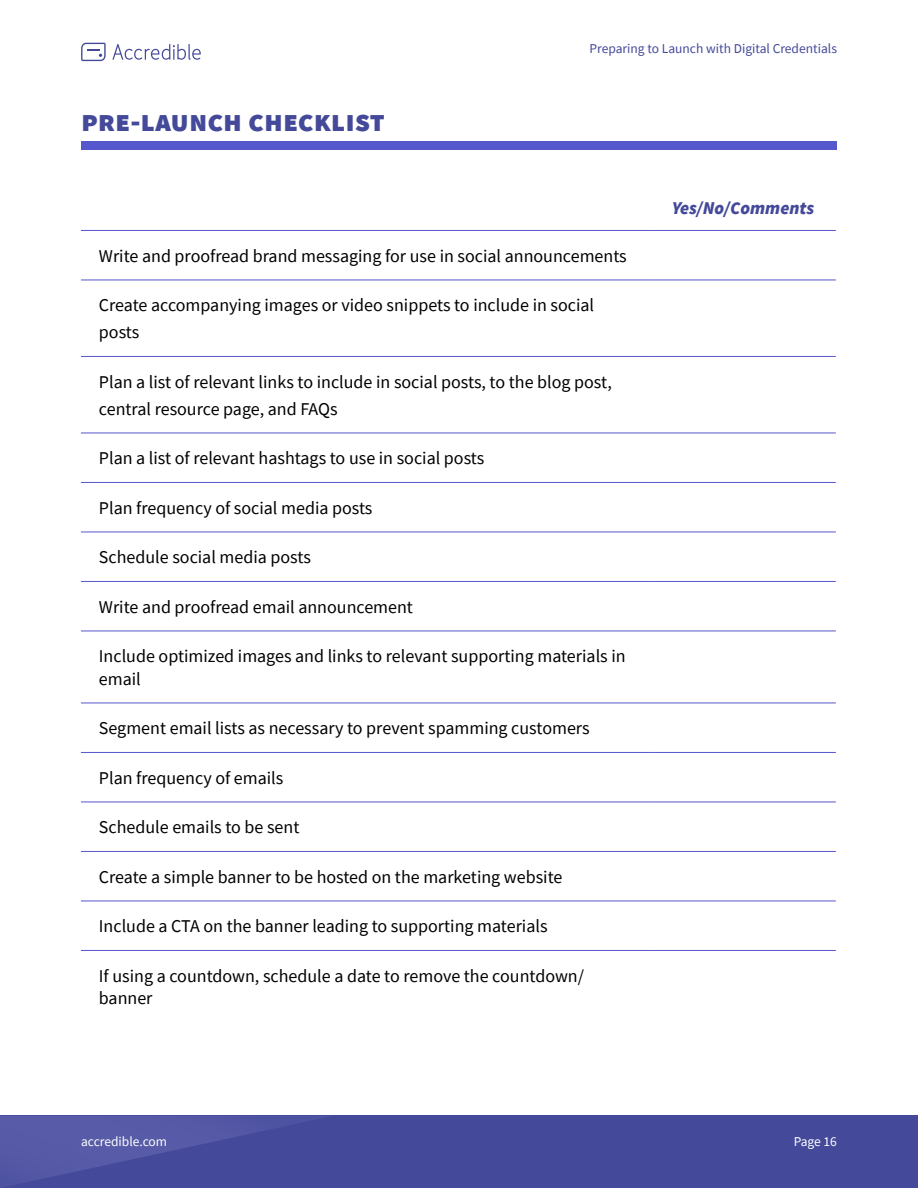
<style>
.page{position:relative;width:918px;height:1188px;background:#fff}
.page>*{position:absolute;margin:0;border:0;box-sizing:border-box;transform-origin:0 0}
.t1{font:900 30px "Source Sans Pro";color:#44499a}
.t2{font:18px/27px "Source Sans Pro";color:#000}
.t3{font:italic 900 18px "Source Sans Pro";color:#44499a}
.t4{font:13.5px "Source Sans Pro";color:#44499a}
.t5{font:13.5px "Source Sans Pro";color:#fff}
</style>
<div class="page">
<div style="left:0;top:1115px;width:918px;height:73px;background:#44499a"></div>
<svg style="left:0;top:1116px;width:275px;height:67px"></svg>
<svg style="left:81px;top:43px;width:25px;height:18px"></svg>
<svg style="left:112px;top:44px;width:89px;height:16px"></svg>
<div style="left:81px;top:142px;width:756px;height:8px;background:#5557cd"></div>
<hr style="left:81px;top:230px;width:569px;height:1px;background:#5557cd">
<hr style="left:650px;top:230px;width:186px;height:1px;background:#5557cd">
<hr style="left:81px;top:280px;width:569px;height:1px;background:#5557cd">
<hr style="left:650px;top:280px;width:186px;height:1px;background:#5557cd">
<hr style="left:81px;top:356px;width:569px;height:1px;background:#5557cd">
<hr style="left:650px;top:356px;width:186px;height:1px;background:#5557cd">
<hr style="left:81px;top:433px;width:569px;height:1px;background:#5557cd">
<hr style="left:650px;top:433px;width:186px;height:1px;background:#5557cd">
<hr style="left:81px;top:482px;width:569px;height:1px;background:#5557cd">
<hr style="left:650px;top:482px;width:186px;height:1px;background:#5557cd">
<hr style="left:81px;top:532px;width:569px;height:1px;background:#5557cd">
<hr style="left:650px;top:532px;width:186px;height:1px;background:#5557cd">
<hr style="left:81px;top:581px;width:569px;height:1px;background:#5557cd">
<hr style="left:650px;top:581px;width:186px;height:1px;background:#5557cd">
<hr style="left:81px;top:631px;width:569px;height:1px;background:#5557cd">
<hr style="left:650px;top:631px;width:186px;height:1px;background:#5557cd">
<hr style="left:81px;top:703px;width:569px;height:1px;background:#5557cd">
<hr style="left:650px;top:703px;width:186px;height:1px;background:#5557cd">
<hr style="left:81px;top:752px;width:569px;height:1px;background:#5557cd">
<hr style="left:650px;top:752px;width:186px;height:1px;background:#5557cd">
<hr style="left:81px;top:802px;width:569px;height:1px;background:#5557cd">
<hr style="left:650px;top:802px;width:186px;height:1px;background:#5557cd">
<hr style="left:81px;top:851px;width:569px;height:1px;background:#5557cd">
<hr style="left:650px;top:851px;width:186px;height:1px;background:#5557cd">
<hr style="left:81px;top:901px;width:569px;height:1px;background:#5557cd">
<hr style="left:650px;top:901px;width:186px;height:1px;background:#5557cd">
<hr style="left:81px;top:950px;width:569px;height:1px;background:#5557cd">
<hr style="left:650px;top:950px;width:186px;height:1px;background:#5557cd">
<h1 class="t1" style="left:81px;top:100px;width:305px">pre-launch checklist</h1>
<p class="t4" style="left:590px;top:40px;width:249px">Preparing to Launch with Digital Credentials</p>
<p class="t3" style="left:672px;top:195px;width:144px">Yes/No/Comments</p>
<p class="t2" style="left:99px;top:242px;width:529px">Write and proofread brand messaging for use in social announcements</p>
<p class="t2" style="left:99px;top:292px;width:497px">Create accompanying images or video snippets to include in social posts</p>
<p class="t2" style="left:99px;top:368px;width:514px">Plan a list of relevant links to include in social posts, to the blog post, central resource page, and FAQs</p>
<p class="t2" style="left:99px;top:445px;width:387px">Plan a list of relevant hashtags to use in social posts</p>
<p class="t2" style="left:99px;top:494px;width:275px">Plan frequency of social media posts</p>
<p class="t2" style="left:99px;top:544px;width:213px">Schedule social media posts</p>
<p class="t2" style="left:99px;top:593px;width:316px">Write and proofread email announcement</p>
<p class="t2" style="left:99px;top:645px;width:528px;line-height:22.5px">Include optimized images and links to relevant supporting materials in email</p>
<p class="t2" style="left:99px;top:715px;width:492px">Segment email lists as necessary to prevent spamming customers</p>
<p class="t2" style="left:99px;top:764px;width:186px">Plan frequency of emails</p>
<p class="t2" style="left:99px;top:814px;width:202px">Schedule emails to be sent</p>
<p class="t2" style="left:99px;top:863px;width:465px">Create a simple banner to be hosted on the marketing website</p>
<p class="t2" style="left:99px;top:913px;width:450px">Include a CTA on the banner leading to supporting materials</p>
<p class="t2" style="left:99px;top:965px;width:487px;line-height:22.5px">If using a countdown, schedule a date to remove the countdown/ banner</p>
<p class="t5" style="left:81px;top:1133px;width:88px">accredible.com</p>
<p class="t5" style="left:794px;top:1133px;width:45px">Page 16</p>
</div>
